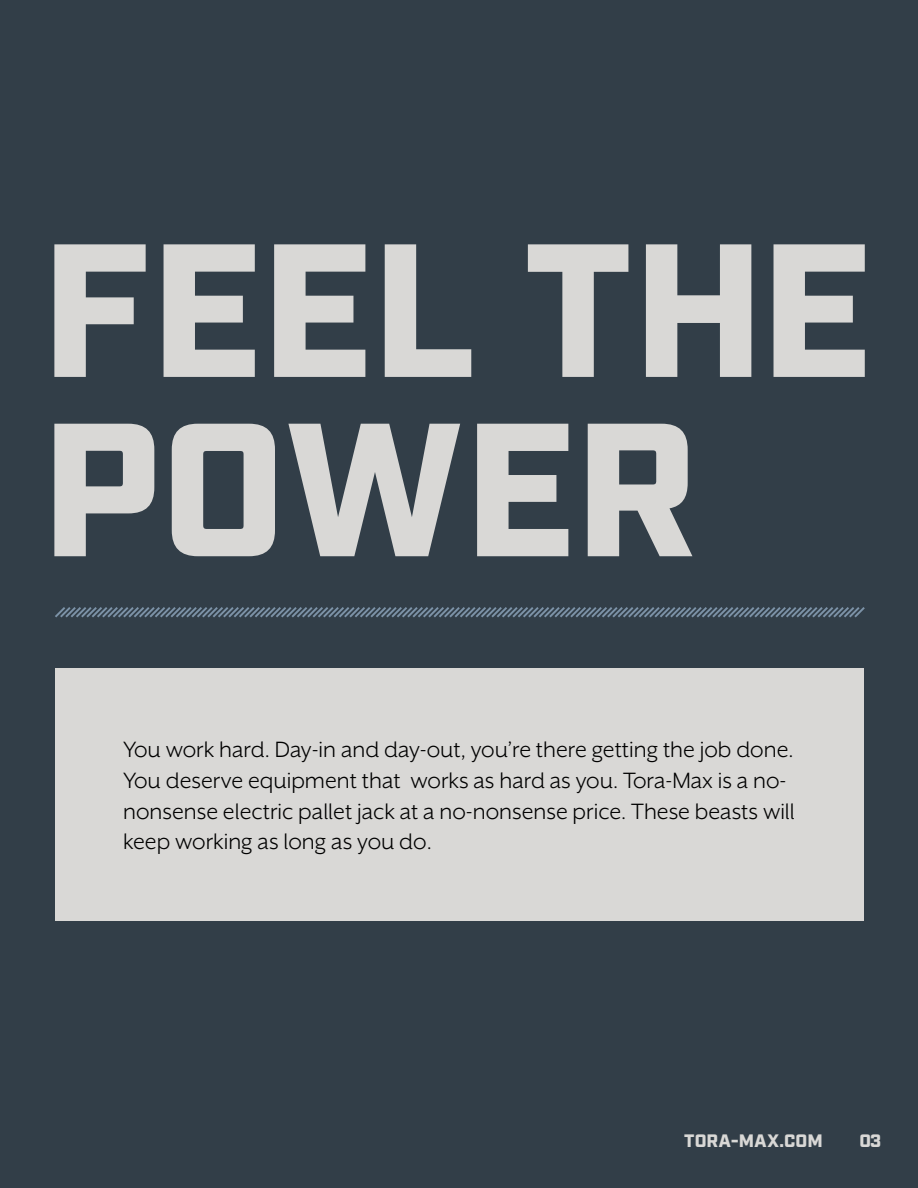
<style>
.page{position:relative;width:918px;height:1188px;background:#323e48}
.page>*{position:absolute;margin:0;border:0;box-sizing:border-box;transform-origin:0 0}
.t1{font:900 189.3px/179.4px "Industry";color:#d9d8d6}
.t2{font:25.5px/30.6px "Mr Eaves XL San OT";color:#000}
.t3{font:900 18px "Industry";letter-spacing:.015em;color:#d9d8d6}
</style>
<div class="page">
<svg style="left:55px;top:607px;width:810px;height:11px"></svg>
<div style="left:55px;top:668px;width:809px;height:253px;background:#d9d8d6"></div>
<h1 class="t1" style="left:41px;top:232px;width:833px">FEEL THE<br>POWER</h1>
<p class="t2" style="left:123px;top:734px;width:673px">You work hard. Day-in and day-out, you’re there getting the job done.<br>You deserve equipment that works as hard as you. Tora-Max is a no&shy;nonsense electric pallet jack at a no-nonsense price. These beasts will keep working as long as you do.</p>
<p class="t3" style="left:684px;top:1130px;width:140px">TORA-MAX.COM</p>
<p class="t3" style="left:859px;top:1130px;width:23px">03</p>
</div>
